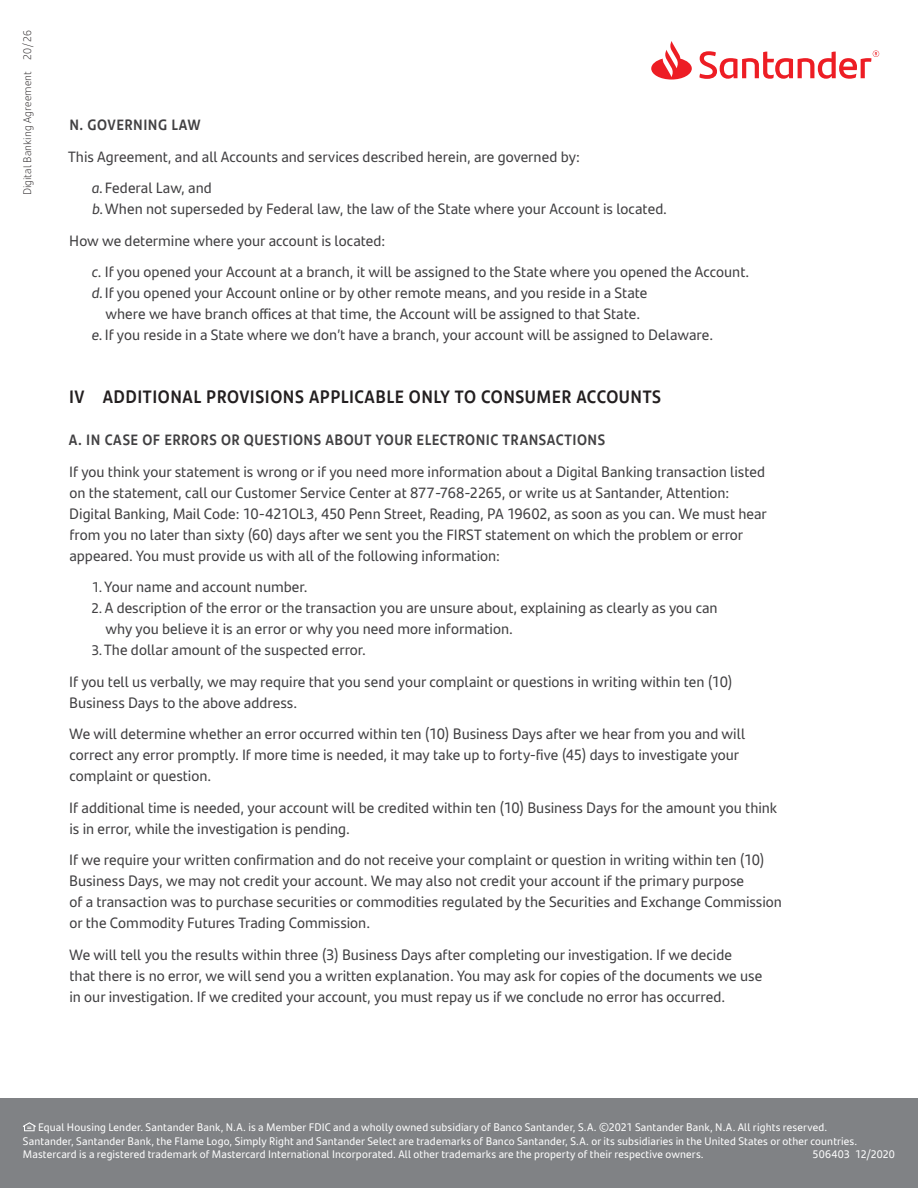
<style>
.page{position:relative;width:918px;height:1188px;background:#fff}
.page>*{position:absolute;margin:0;border:0;box-sizing:border-box;transform-origin:0 0}
.t1{font:700 18px "Santander Text";letter-spacing:.035em;color:#231f20;scale:.94 1}
.t2{font:15px/21px "Santander Text";color:#414042}
.t3{font:700 15px "Santander Text";letter-spacing:.04em;color:#414042;scale:.94 1}
.t4{font:10.95px/13.5px "Santander Text";letter-spacing:.01em;color:#fff}
.t5{font:300 10.95px "Santander Text";letter-spacing:.01em;color:#231f20}
.s1{font-style:italic}
.s2{font-size:13.95px}
</style>
<div class="page">
<svg style="left:651px;top:41px;width:228px;height:39px"></svg>
<div style="left:0;top:1099px;width:918px;height:89px;background:#808285"></div>
<svg style="left:23px;top:1122px;width:13px;height:9px"></svg>
<p class="t5" style="left:19px;top:195px;width:167px;rotate:-90deg">Digital Banking Agreement 20/26</p>
<p class="t3" style="left:69px;top:113px;width:141px">N. GOVERNING LAW</p>
<p class="t2" style="left:92px;top:140px;width:490px;line-height:31.5px;text-indent:-24px">This Agreement, and all Accounts and services described herein, are governed by: <span class="s1">a.</span>Federal Law, and</p>
<p class="t2" style="left:69px;top:192px;width:599px;line-height:31.5px;text-indent:23px"><span class="s1">b.</span>When not superseded by Federal law, the law of the State where your Account is located.<br>How we determine where your account is located:</p>
<p class="t2" style="left:92px;top:261px;width:659px"><span class="s1">c.</span> If you opened your Account at a branch, it will be assigned to the State where you opened the Account.</p>
<p class="t2" style="left:92px;top:282px;width:557px"><span class="s1">d.</span>If you opened your Account online or by other remote means, and you reside in a State</p>
<p class="t2" style="left:105px;top:303px;width:536px">where we have branch offices at that time, the Account will be assigned to that State.</p>
<p class="t2" style="left:92px;top:324px;width:623px"><span class="s1">e.</span>If you reside in a State where we don’t have a branch, your account will be assigned to Delaware.</p>
<p class="t1" style="left:69px;top:383px;width:631px">IV ADDITIONAL PROVISIONS APPLICABLE ONLY TO CONSUMER ACCOUNTS</p>
<p class="t3" style="left:69px;top:428px;width:572px">A. IN CASE OF ERRORS OR QUESTIONS ABOUT YOUR ELECTRONIC TRANSACTIONS</p>
<p class="t2" style="left:69px;top:460px;width:699px">If you think your statement is wrong or if you need more information about a Digital Banking transaction listed on the statement, call our Customer Service Center at 877-768-2265, or write us at Santander, Attention:<br>Digital Banking, Mail Code: 10-421OL3, 450 Penn Street, Reading, PA 19602, as soon as you can. We must hear from you no later than sixty (60) days after we sent you the FIRST statement on which the problem or error appeared. You must provide us with all of the following information:</p>
<p class="t2" style="left:92px;top:576px;width:217px"><span class="s2">1.</span> Your name and account number.</p>
<p class="t2" style="left:91px;top:597px;width:628px"><span class="s2">2.</span> A description of the error or the transaction you are unsure about, explaining as clearly as you can</p>
<p class="t2" style="left:105px;top:618px;width:409px">why you believe it is an error or why you need more information.</p>
<p class="t2" style="left:91px;top:639px;width:276px"><span class="s2">3.</span>The dollar amount of the suspected error.</p>
<p class="t2" style="left:69px;top:670px;width:665px">If you tell us verbally, we may require that you send your complaint or questions in writing within ten (10)<br>Business Days to the above address.</p>
<p class="t2" style="left:69px;top:723px;width:678px">We will determine whether an error occurred within ten (10) Business Days after we hear from you and will correct any error promptly. If more time is needed, it may take up to forty-five (45) days to investigate your complaint or question.</p>
<p class="t2" style="left:69px;top:796px;width:709px">If additional time is needed, your account will be credited within ten (10) Business Days for the amount you think is in error, while the investigation is pending.</p>
<p class="t2" style="left:69px;top:849px;width:714px">If we require your written confirmation and do not receive your complaint or question in writing within ten (10)<br>Business Days, we may not credit your account. We may also not credit your account if the primary purpose<br>of a transaction was to purchase securities or commodities regulated by the Securities and Exchange Commission or the Commodity Futures Trading Commission.</p>
<p class="t2" style="left:69px;top:943px;width:695px">We will tell you the results within three (3) Business Days after completing our investigation. If we decide<br>that there is no error, we will send you a written explanation. You may ask for copies of the documents we use in our investigation. If we credited your account, you must repay us if we conclude no error has occurred.</p>
<p class="t4" style="left:23px;top:1120px;width:836px;text-indent:15px">Equal Housing Lender. Santander Bank, N.A. is a Member FDIC and a wholly owned subsidiary of Banco Santander, S.A. ©2021 Santander Bank, N.A. All rights reserved.<br>Santander, Santander Bank, the Flame Logo, Simply Right and Santander Select are trademarks of Banco Santander, S.A. or its subsidiaries in the United States or other countries.<br>Mastercard is a registered trademark of Mastercard International Incorporated. All other trademarks are the property of their respective owners.</p>
<p class="t4" style="left:813px;top:1147px;width:84px">506403 12/2020</p>
</div>
